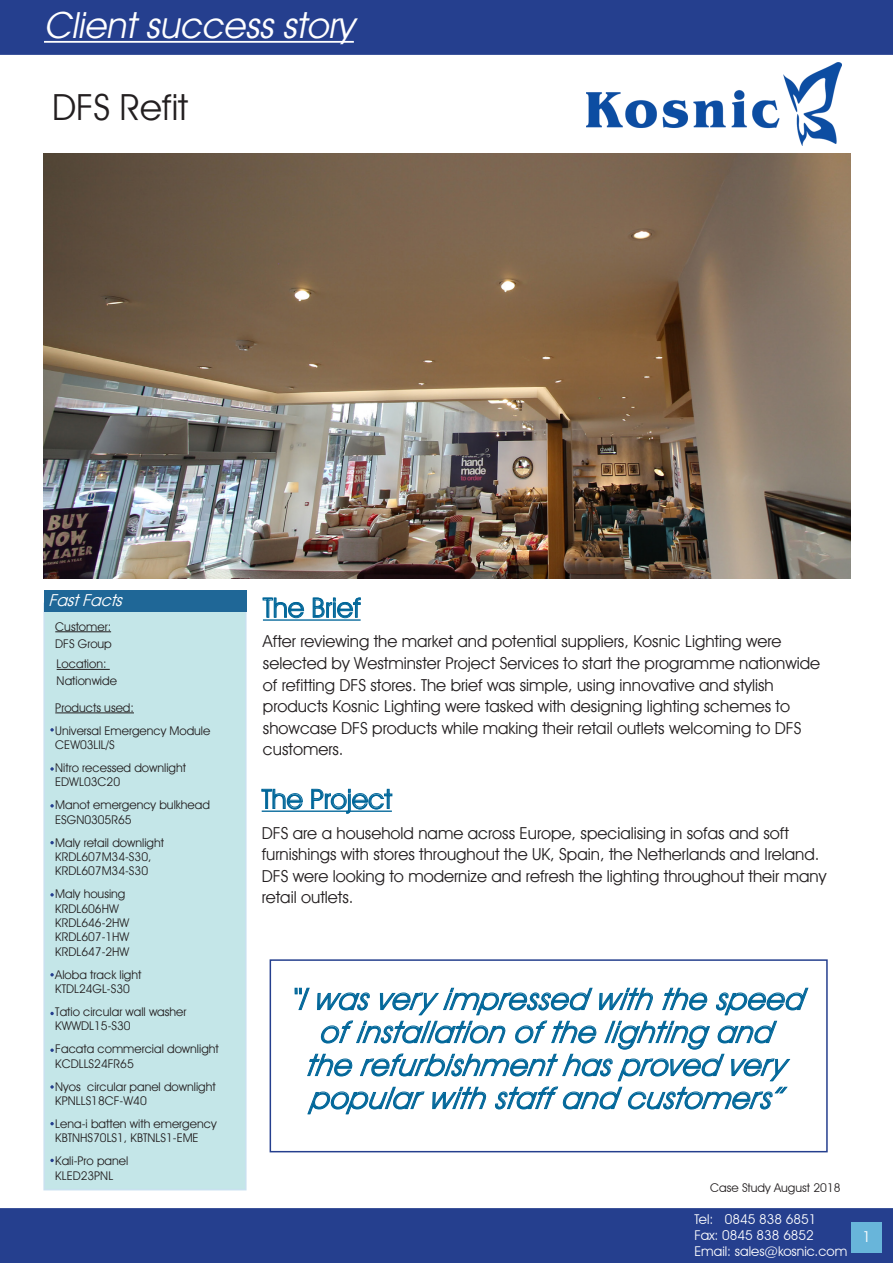
<style>
.page{position:relative;width:893px;height:1263px;background:#fff}
.page>*{position:absolute;margin:0;border:0;box-sizing:border-box;transform-origin:0 0}
.t1{font:italic 36px "Avant Guard Regular SWFTE";color:#fff}
.t2{font:36px "Avant Guard Regular SWFTE";color:#231f20}
.t3{font:italic 30px/33px "Avant Garde IT Cby BT";letter-spacing:.02em;color:#069;text-align:center}
.t4{font:27px "Avant Guard Regular SWFTE";color:#069}
.t5{font:16.5px/21.6px "Avant Guard Regular SWFTE";color:#231f20}
.t6{font:italic 16.5px "Avant Guard Regular SWFTE";color:#fff}
.t7{font:15px "Avant Garde IT Cby BT";color:#fff}
.t8{font:13.5px "Avant Garde IT Cby BT";color:#fff}
.t9{font:12px/14.4px "Avant Guard Regular SWFTE";color:#231f20}
.t10{font:12px "Avant Garde IT Cby BT";color:#231f20}
</style>
<div class="page">
<hr style="left:262px;top:810px;width:130px;height:2px;background:#069">
<svg style="left:261px;top:788px;width:42px;height:22px"></svg>
<svg style="left:311px;top:788px;width:82px;height:26px"></svg>
<img style="left:586px;top:63px;width:256px;height:83px">
<div style="left:0;top:1208px;width:893px;height:55px;background:#253f8e"></div>
<div style="left:852px;top:1222px;width:30px;height:30px;background:#68b5da"></div>
<div style="left:0;top:0;width:893px;height:55px;background:#253f8e"></div>
<hr style="left:44px;top:41px;width:310px;height:2px;background:#fff">
<hr style="left:263px;top:619px;width:98px;height:2px;background:#069">
<svg style="left:262px;top:597px;width:42px;height:21px"></svg>
<svg style="left:312px;top:597px;width:49px;height:21px"></svg>
<div style="left:43px;top:603px;width:204px;height:587px;background:#c4e6e8;border:2px solid #c9e1f0"></div>
<div style="left:44px;top:591px;width:203px;height:21px;background:#1f6797"></div>
<hr style="left:55px;top:631px;width:56px;height:1px;background:#231f20">
<hr style="left:57px;top:669px;width:53px;height:1px;background:#231f20">
<hr style="left:55px;top:713px;width:79px;height:1px;background:#231f20">
<svg style="left:295px;top:987px;width:513px;height:127px"></svg>
<div style="left:270px;top:959px;width:558px;height:193px;border:2px solid #253f8e"></div>
<svg style="left:50px;top:728px;width:4px;height:3px"></svg>
<svg style="left:50px;top:767px;width:4px;height:4px"></svg>
<svg style="left:50px;top:804px;width:4px;height:3px"></svg>
<svg style="left:50px;top:841px;width:4px;height:3px"></svg>
<svg style="left:50px;top:893px;width:4px;height:3px"></svg>
<svg style="left:50px;top:973px;width:4px;height:3px"></svg>
<svg style="left:50px;top:1012px;width:4px;height:3px"></svg>
<svg style="left:50px;top:1048px;width:4px;height:4px"></svg>
<svg style="left:50px;top:1085px;width:4px;height:4px"></svg>
<svg style="left:50px;top:1122px;width:4px;height:3px"></svg>
<svg style="left:50px;top:1159px;width:4px;height:3px"></svg>
<img style="left:43px;top:153px;width:808px;height:426px">
<p class="t1" style="left:44px;top:4px;width:311px">Clientsuccessstory</p>
<p class="t2" style="left:52px;top:85px;width:137px">DFS Refit</p>
<p class="t6" style="left:49px;top:590px;width:80px">FastFacts</p>
<p class="t9" style="left:55px;top:619px;width:57px">Customer:</p>
<p class="t9" style="left:55px;top:636px;width:58px">DFS Group</p>
<p class="t9" style="left:57px;top:657px;width:51px">Location:</p>
<p class="t9" style="left:57px;top:673px;width:62px">Nationwide</p>
<p class="t9" style="left:55px;top:700px;width:80px">Products used:</p>
<p class="t9" style="left:55px;top:723px;width:157px">Universal Emergency Module<br>CEW03LIL/S</p>
<p class="t9" style="left:55px;top:760px;width:132px">Nitro recessed downlight<br>EDWL03C20</p>
<p class="t9" style="left:55px;top:798px;width:156px">Manot emergency bulkhead<br>ESGN0305R65</p>
<p class="t9" style="left:55px;top:835px;width:110px">Maly retail downlight<br>KRDL607M34-S30,<br>KRDL607M34-S30</p>
<p class="t9" style="left:55px;top:887px;width:76px">Maly housing<br>KRDL606HW<br>KRDL646-2HW<br>KRDL607-1HW<br>KRDL647-2HW</p>
<p class="t9" style="left:55px;top:967px;width:88px">Aloba track light<br>KTDL24GL-S30</p>
<p class="t9" style="left:55px;top:1004px;width:133px">Tatio circular wall washer<br>KWWDL15-S30</p>
<p class="t9" style="left:55px;top:1042px;width:165px">Facata commercial downlight<br>KCDLLS24FR65</p>
<p class="t9" style="left:55px;top:1079px;width:162px">Nyos circular panel downlight<br>KPNLLS18CF-W40</p>
<p class="t9" style="left:55px;top:1116px;width:163px">Lena-i batten with emergency<br>KBTNHS70LS1, KBTNLS1-EME</p>
<p class="t9" style="left:55px;top:1154px;width:75px">Kali-Pro panel<br>KLED23PNL</p>
<p class="t4" style="left:263px;top:591px;width:99px">The Brief</p>
<p class="t5" style="left:263px;top:631px;width:559px">After reviewing the market and potential suppliers, Kosnic Lighting were selected by Westminster Project Services to start the programme nationwide of refitting DFS stores. The brief was simple, using innovative and stylish products Kosnic Lighting were tasked with designing lighting schemes to showcase DFS products while making their retail outlets welcoming to DFS customers.</p>
<p class="t4" style="left:262px;top:782px;width:132px">The Project</p>
<p class="t5" style="left:262px;top:822px;width:566px">DFS are a household name across Europe, specialising in sofas and soft furnishings with stores throughout the UK, Spain, the Netherlands and Ireland.<br>DFS were looking to modernize and refresh the lighting throughout their many retail outlets.</p>
<p class="t3" style="left:288px;top:982px;width:516px">“I was very imp ressed with the sp eed of installation of the lighting and<br>the refurbishment has proved very<br>p op ular with staff and customers”</p>
<p class="t10" style="left:710px;top:1180px;width:132px">Case Study August 2018</p>
<p class="t8" style="left:694px;top:1211px;width:123px">Tel: 0845 838 6851</p>
<p class="t8" style="left:694px;top:1227px;width:121px">Fax: 0845 838 6852</p>
<p class="t8" style="left:694px;top:1243px;width:154px">Email: sales@kosnic.com</p>
<p class="t7" style="left:863px;top:1227px;width:10px">1</p>
</div>
